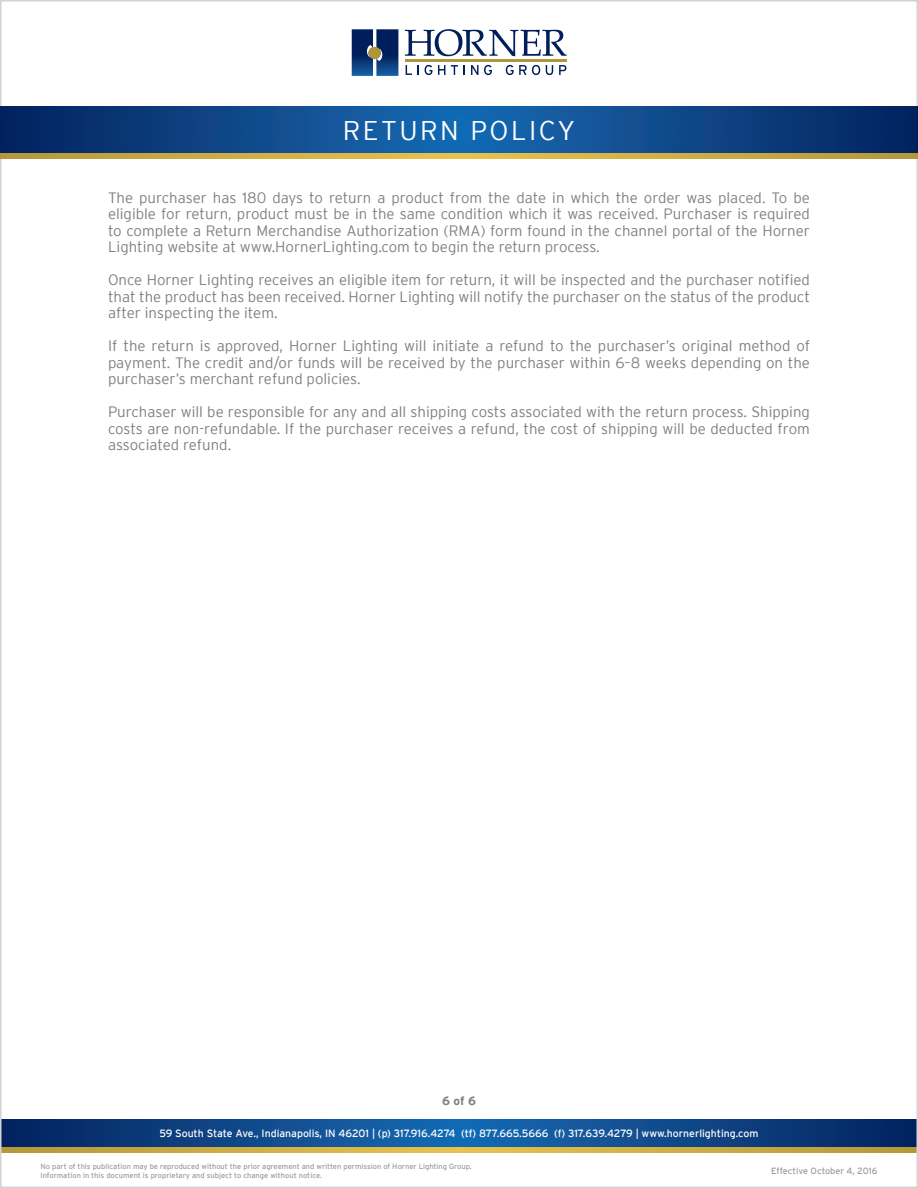
<style>
.page{position:relative;width:918px;height:1188px;background:#fff}
.page>*{position:absolute;margin:0;border:0;box-sizing:border-box;transform-origin:0 0}
.t1{font:300 27px "Interstate";letter-spacing:.09em;color:#fff}
.t2{font:300 15px/16.5px "Interstate";color:#7e8083;text-align:justify}
.t3{font:700 12px "Interstate";color:#7e8083}
.t4{font:10.5px "Interstate";color:#fff}
.t5{font:9px "Interstate";color:#9b9da0}
.t6{font:7.5px/9px "Interstate";color:#9b9da0}
</style>
<div class="page">
<svg style="left:405px;top:29px;width:162px;height:27px"></svg>
<hr style="left:405px;top:59px;width:162px;height:3px;background:#b19539">
<img style="left:352px;top:29px;width:46px;height:47px">
<div style="left:368px;top:47px;width:13px;height:12px;background:#b19539;border-radius:50%"></div>
<svg style="left:406px;top:65px;width:13px;height:10px"></svg>
<svg style="left:425px;top:65px;width:7px;height:10px"></svg>
<svg style="left:438px;top:65px;width:7px;height:10px"></svg>
<svg style="left:451px;top:65px;width:14px;height:10px"></svg>
<svg style="left:471px;top:65px;width:21px;height:10px"></svg>
<svg style="left:506px;top:65px;width:34px;height:10px"></svg>
<svg style="left:546px;top:65px;width:7px;height:10px"></svg>
<svg style="left:559px;top:65px;width:7px;height:10px"></svg>
<svg style="left:3px;top:1120px;width:912px;height:28px;background:#144a85"></svg>
<svg style="left:3px;top:1148px;width:912px;height:4px;background:#ceac44"></svg>
<svg style="left:0;top:107px;width:918px;height:47px;background:#114886"></svg>
<svg style="left:0;top:154px;width:918px;height:4px;background:#ceac44"></svg>
<p class="t1" style="left:343px;top:115px;width:234px">RETURN POLICY</p>
<p class="t2" style="left:108px;top:189px;width:703px">The purchaser has 180 days to return a product from the date in which the order was placed. To be eligible for return, product must be in the same condition which it was received. Purchaser is required to complete a Return Merchandise Authorization (RMA) form found in the channel portal of the Horner Lighting website at www.HornerLighting.com to begin the return process.</p>
<p class="t2" style="left:108px;top:272px;width:704px">Once Horner Lighting receives an eligible item for return, it will be inspected and the purchaser notified that the product has been received. Horner Lighting will notify the purchaser on the status of the product after inspecting the item.</p>
<p class="t2" style="left:108px;top:338px;width:704px">If the return is approved, Horner Lighting will initiate a refund to the purchaser’s original method of payment. The credit and/or funds will be received by the purchaser within 6–8 weeks depending on the purchaser’s merchant refund policies.</p>
<p class="t2" style="left:108px;top:404px;width:703px">Purchaser will be responsible for any and all shipping costs associated with the return process. Shipping costs are non-refundable. If the purchaser receives a refund, the cost of shipping will be deducted from associated refund.</p>
<p class="t3" style="left:442px;top:1094px;width:35px">6 of 6</p>
<p class="t4" style="left:159px;top:1128px;width:601px">59 South State Ave., Indianapolis, IN 46201 | (p) 317.916.4274 (tf) 877.665.5666 (f) 317.639.4279 | www.hornerlighting.com</p>
<p class="t6" style="left:40px;top:1162px;width:433px">No part of this publication may be reproduced without the prior agreement and written permission of Horner Lighting Group.<br>Information in this document is proprietary and subject to change without notice.</p>
<p class="t5" style="left:771px;top:1166px;width:108px">Effective October 4, 2016</p>
</div>
